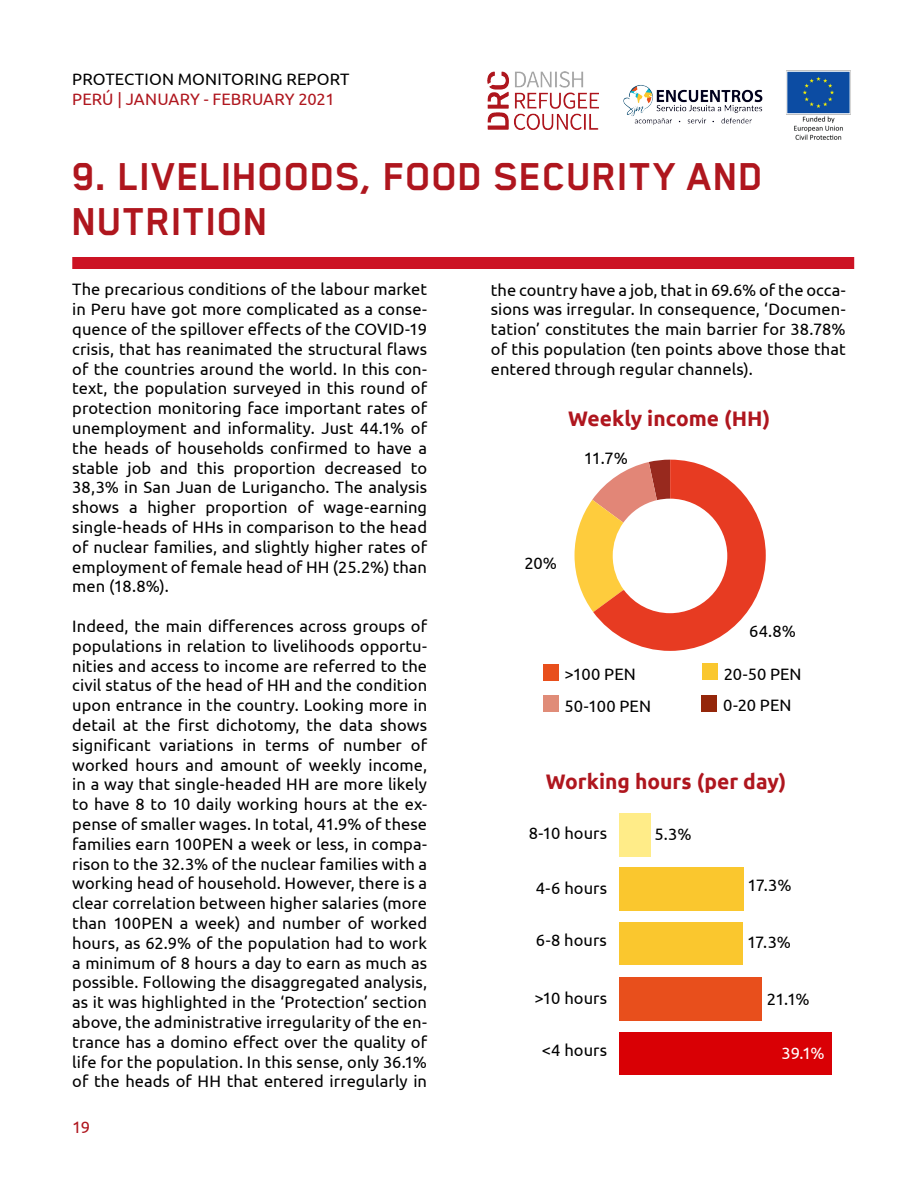
<style>
.page{position:relative;width:918px;height:1188px;background:#fff}
.page>*{position:absolute;margin:0;border:0;box-sizing:border-box;transform-origin:0 0}
.t1{font:700 45px/45px "Blender Pro";color:#af161e}
.t2{font:700 21px "Ubuntu";color:#af161e}
.t3{font:16.5px/19.8px "Ubuntu";letter-spacing:.005em;color:#000;text-align:justify}
.t4{font:16.5px "Ubuntu";color:#af161e}
.t5{font:16.5px "Ubuntu";color:#fff}
</style>
<div class="page">
<img style="left:487px;top:71px;width:112px;height:58px">
<img style="left:786px;top:70px;width:65px;height:70px">
<img style="left:623px;top:85px;width:140px;height:40px">
<div style="left:72px;top:257px;width:782px;height:12px;background:#cc1324"></div>
<div style="left:619px;top:1033px;width:213px;height:42px;background:#d90005"></div>
<div style="left:619px;top:977px;width:143px;height:44px;background:#e84f1c"></div>
<div style="left:619px;top:867px;width:125px;height:44px;background:#fac72e"></div>
<div style="left:619px;top:922px;width:124px;height:42px;background:#fac72e"></div>
<div style="left:619px;top:813px;width:32px;height:44px;background:#ffec88"></div>
<svg style="left:575px;top:460px;width:191px;height:191px"></svg>
<div style="left:543px;top:664px;width:16px;height:17px;background:#e84f1c"></div>
<div style="left:702px;top:664px;width:16px;height:16px;background:#fac72e"></div>
<div style="left:702px;top:696px;width:15px;height:16px;background:#94260a"></div>
<div style="left:543px;top:696px;width:16px;height:16px;background:#e08c78"></div>
<p class="t3" style="left:72px;top:69px;width:279px">PROTECTION MONITORING REPORT</p>
<p class="t4" style="left:72px;top:89px;width:264px">PERÚ JANUARY - FEBRUARY 2021</p>
<h1 class="t1" style="left:72px;top:153px;width:693px">9. LIVELIHOODS, FOOD SECURITY AND<br>NUTRITION</h1>
<p class="t3" style="left:72px;top:279px;width:356px">The precarious conditions of the labour market in Peru have got more complicated as a conse&shy;quence of the spillover effects of the COVID-19 crisis, that has reanimated the structural flaws of the countries around the world. In this con&shy;text, the population surveyed in this round of protection monitoring face important rates of unemployment and informality. Just 44.1% of the heads of households confirmed to have a stable job and this proportion decreased to 38,3% in San Juan de Lurigancho. The analysis shows a higher proportion of wage-earning single-heads of HHs in comparison to the head of nuclear families, and slightly higher rates of employment of female head of HH (25.2%) than men (18.8%).</p>
<p class="t3" style="left:72px;top:616px;width:356px">Indeed, the main differences across groups of populations in relation to livelihoods opportu&shy;nities and access to income are referred to the civil status of the head of HH and the condition upon entrance in the country. Looking more in detail at the first dichotomy, the data shows significant variations in terms of number of worked hours and amount of weekly income, in a way that single-headed HH are more likely to have 8 to 10 daily working hours at the ex&shy;pense of smaller wages. In total, 41.9% of these families earn 100PEN a week or less, in compa&shy;rison to the 32.3% of the nuclear families with a working head of household. However, there is a clear correlation between higher salaries (more than 100PEN a week) and number of worked hours, as 62.9% of the population had to work a minimum of 8 hours a day to earn as much as possible. Following the disaggregated analysis, as it was highlighted in the ‘Protection’ section above, the administrative irregularity of the en&shy;trance has a domino effect over the quality of life for the population. In this sense, only 36.1% of the heads of HH that entered irregularly in</p>
<p class="t4" style="left:72px;top:1117px;width:19px">19</p>
<p class="t3" style="left:491px;top:279px;width:356px">the country have a job, that in 69.6% of the occa&shy;sions was irregular. In consequence, ‘Documen&shy;tation’ constitutes the main barrier for 38.78% of this population (ten points above those that entered through regular channels).</p>
<p class="t2" style="left:568px;top:406px;width:204px">Weekly income (HH)</p>
<p class="t3" style="left:584px;top:448px;width:45px">11.7%</p>
<p class="t3" style="left:524px;top:553px;width:34px">20%</p>
<p class="t3" style="left:749px;top:621px;width:48px">64.8%</p>
<p class="t3" style="left:565px;top:664px;width:73px">&gt;100 PEN</p>
<p class="t3" style="left:724px;top:663px;width:79px">20-50 PEN</p>
<p class="t3" style="left:565px;top:695px;width:88px">50-100 PEN</p>
<p class="t3" style="left:723px;top:695px;width:70px">0-20 PEN</p>
<p class="t2" style="left:546px;top:768px;width:242px">Working hours (per day)</p>
<p class="t3" style="left:529px;top:823px;width:80px">8-10 hours</p>
<p class="t3" style="left:654px;top:823px;width:39px">5.3%</p>
<p class="t3" style="left:536px;top:878px;width:73px">4-6 hours</p>
<p class="t3" style="left:747px;top:875px;width:46px">17.3%</p>
<p class="t3" style="left:536px;top:929px;width:73px">6-8 hours</p>
<p class="t3" style="left:747px;top:931px;width:46px">17.3%</p>
<p class="t3" style="left:534px;top:988px;width:74px">&gt;10 hours</p>
<p class="t3" style="left:767px;top:989px;width:44px">21.1%</p>
<p class="t3" style="left:542px;top:1040px;width:67px">&lt;4 hours</p>
<p class="t5" style="left:782px;top:1043px;width:45px">39.1%</p>
</div>
